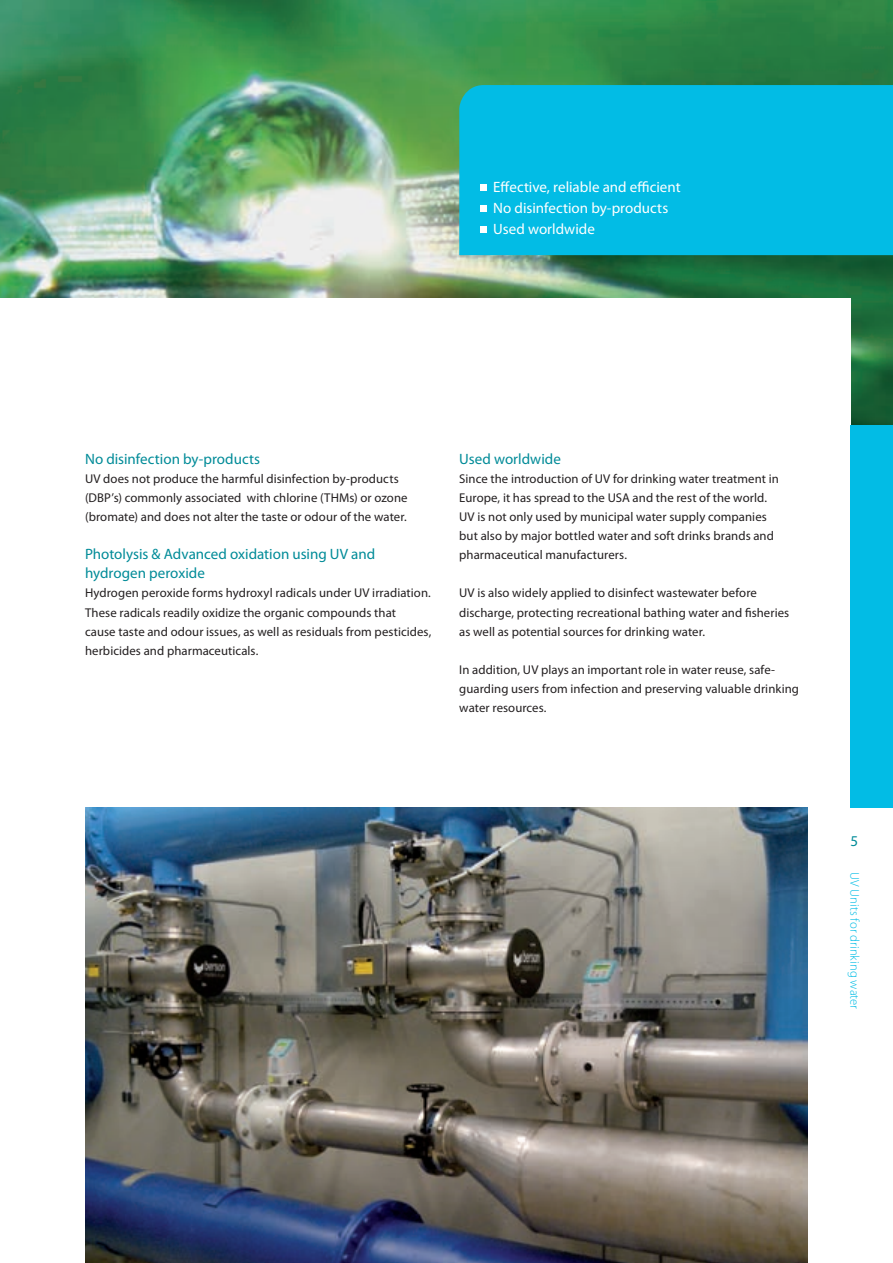
<style>
.page{position:relative;width:893px;height:1263px;background:#fff}
.page>*{position:absolute;margin:0;border:0;box-sizing:border-box;transform-origin:0 0}
.t1{font:15px/19.2px "Myriad Pro";color:#008b98}
.t2{font:15px/21px "Myriad Pro";color:#fff}
.t3{font:12.75px/19.2px "Myriad Pro";letter-spacing:.005em;color:#231f20}
.t4{font:300 12.75px "Myriad Pro";color:#02bce5}
</style>
<div class="page">
<img style="left:85px;top:808px;width:723px;height:455px">
<img style="left:0;top:0;width:893px;height:425px">
<div style="left:0;top:298px;width:850px;height:148px;background:#fff"></div>
<div style="left:459px;top:85px;width:434px;height:170px;background:#02bce5"></div>
<div style="left:850px;top:425px;width:43px;height:383px;background:#02bce5"></div>
<div style="left:480px;top:184px;width:7px;height:6px;background:#fff"></div>
<div style="left:480px;top:205px;width:7px;height:6px;background:#fff"></div>
<div style="left:480px;top:226px;width:7px;height:6px;background:#fff"></div>
<p class="t2" style="left:493px;top:177px;width:189px">Effective, reliable and efficient<br>No disinfection by-products<br>Used worldwide</p>
<p class="t1" style="left:85px;top:449px;width:177px">No disinfection by-products</p>
<p class="t3" style="left:85px;top:469px;width:324px">UV does not produce the harmful disinfection by-products (DBP’s) commonly associated with chlorine (THMs) or ozone (bromate) and does not alter the taste or odour of the water.</p>
<p class="t1" style="left:85px;top:545px;width:292px">Photolysis &amp; Advanced oxidation using UV and hydrogen peroxide</p>
<p class="t3" style="left:85px;top:584px;width:348px">Hydrogen peroxide forms hydroxyl radicals under UV irradiation.<br>These radicals readily oxidize the organic compounds that<br>cause taste and odour issues, as well as residuals from pesticides, herbicides and pharmaceuticals.</p>
<p class="t1" style="left:459px;top:449px;width:103px">Used worldwide</p>
<p class="t3" style="left:459px;top:469px;width:321px">Since the introduction of UV for drinking water treatment in Europe, it has spread to the USA and the rest of the world.<br>UV is not only used by municipal water supply companies but also by major bottled water and soft drinks brands and pharmaceutical manufacturers.</p>
<p class="t3" style="left:459px;top:584px;width:332px">UV is also widely applied to disinfect wastewater before discharge, protecting recreational bathing water and fisheries as well as potential sources for drinking water.</p>
<p class="t3" style="left:459px;top:660px;width:341px">In addition, UV plays an important role in water reuse, safe&shy;guarding users from infection and preserving valuable drinking water resources.</p>
<p class="t1" style="left:850px;top:832px;width:9px">5</p>
<p class="t4" style="left:862px;top:872px;width:139px;rotate:90deg">UV Units for drinking water</p>
</div>
